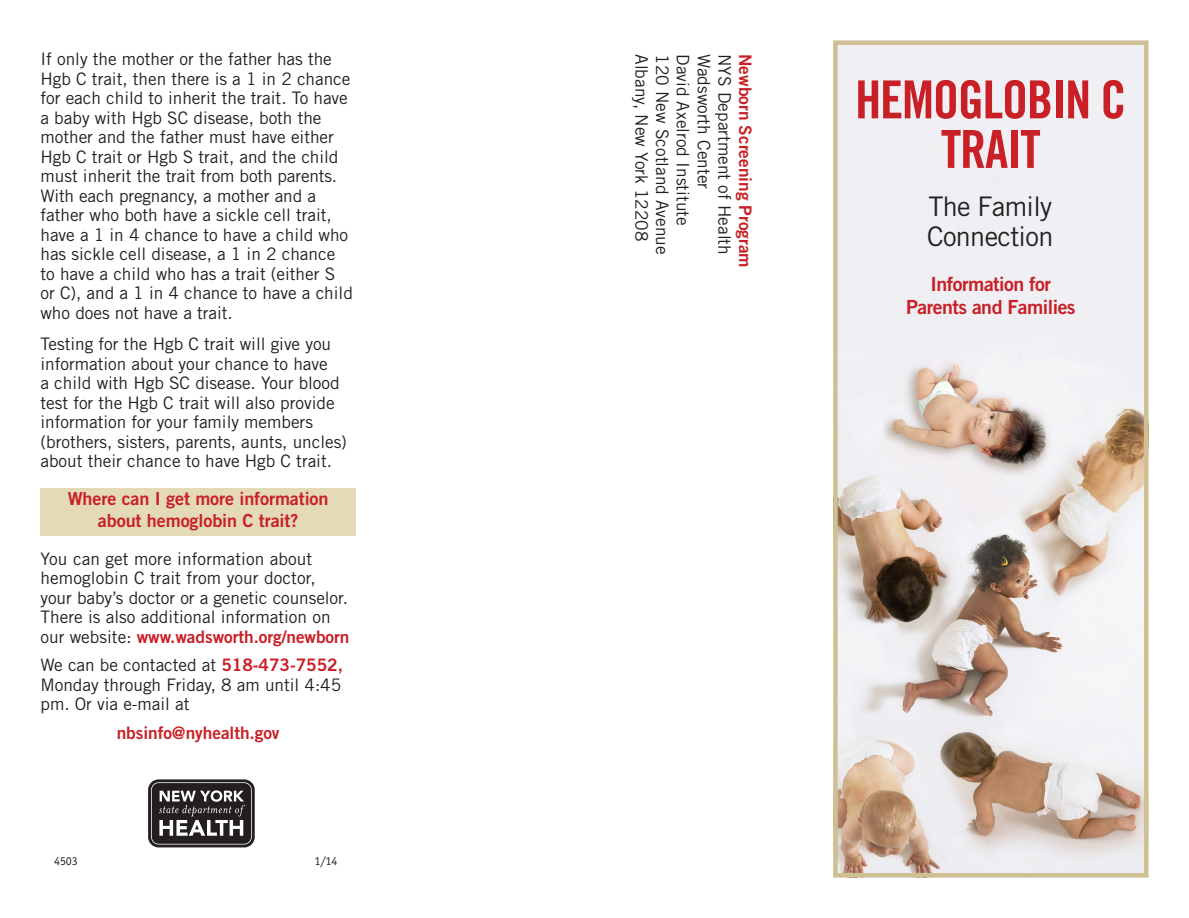
<style>
.page{position:relative;width:1189px;height:918px;background:#fff}
.page>*{position:absolute;margin:0;border:0;box-sizing:border-box;transform-origin:0 0}
.t1{font:52.5px/49.5px "Trade Gothic LT Std Bd Cn 20";letter-spacing:-.025em;color:#c82026;text-align:center}
.t2{font:27px/29.5px "Trade Gothic LT Std";letter-spacing:-.025em;color:#231f20}
.t3{font:19.5px/23.4px "Trade Gothic LT Std Bd 2";letter-spacing:-.025em;color:#c82026;text-align:center}
.t4{font:18px/21.6px "Trade Gothic LT Std Bd 2";letter-spacing:-.005em;color:#c82026;text-align:center}
.t5{font:17.25px/19.5px "Trade Gothic LT Std";letter-spacing:-.005em;color:#231f20}
.t6{font:17.25px "Trade Gothic LT Std Bd 2";letter-spacing:-.005em;color:#c82026}
.t7{font:12px "Officina Sans";letter-spacing:-.005em;color:#231f20}
.s1{font-family:"Trade Gothic LT Std";color:#231f20}
.s2{font-family:"Trade Gothic LT Std Bd 2";color:#c82026}
</style>
<div class="page">
<div style="left:40px;top:488px;width:316px;height:48px;background:#e5dab7"></div>
<img style="left:838px;top:45px;width:305px;height:828px">
<div style="left:833px;top:40px;width:315px;height:838px;border:4px solid #cfc094"></div>
<div style="left:149px;top:781px;width:104px;height:65px;background:#231f20;border-radius:9px"></div>
<div style="left:147px;top:779px;width:108px;height:69px;border:4px solid #fff;border-radius:9px"></div>
<div style="left:148px;top:779px;width:107px;height:68px;border:3px solid #231f20;border-radius:9px"></div>
<svg style="left:159px;top:790px;width:86px;height:46px"></svg>
<p class="t5" style="left:40px;top:49px;width:314px">If only the mother or the father has the Hgb C trait, then there is a 1 in 2 chance for each child to inherit the trait. To have a baby with Hgb SC disease, both the mother and the father must have either Hgb C trait or Hgb S trait, and the child must inherit the trait from both parents.<br>With each pregnancy, a mother and a father who both have a sickle cell trait, have a 1 in 4 chance to have a child who has sickle cell disease, a 1 in 2 chance to have a child who has a trait (either S or C), and a 1 in 4 chance to have a child who does not have a trait.</p>
<p class="t5" style="left:40px;top:334px;width:308px">Testing for the Hgb C trait will give you information about your chance to have<br>a child with Hgb SC disease. Your blood test for the Hgb C trait will also provide information for your family members (brothers, sisters, parents, aunts, uncles) about their chance to have Hgb C trait.</p>
<p class="t4" style="left:68px;top:488px;width:262px">Where can I get more information about hemoglobin C trait?</p>
<p class="t5" style="left:40px;top:548px;width:309px">You can get more information about hemoglobin C trait from your doctor, your baby’s doctor or a genetic counselor.<br>There is also additional information on</p>
<p class="t6" style="left:40px;top:626px;width:310px"><span class="s1">our website:</span> www.wadsworth.org/newborn</p>
<p class="t5" style="left:40px;top:655px;width:304px;text-align:justify">We can be contacted at <span class="s2">518-473-7552, </span>Monday through Friday, 8 am until 4:45 pm. Or via e-mail at</p>
<p class="t6" style="left:117px;top:722px;width:164px">nbsinfo@nyhealth.gov</p>
<p class="t7" style="left:54px;top:854px;width:25px">4503</p>
<p class="t7" style="left:314px;top:854px;width:25px">1/14</p>
<p class="t5" style="left:651px;top:54px;width:189px;rotate:90deg">Albany, New York 12208</p>
<p class="t5" style="left:672px;top:54px;width:202px;rotate:90deg">120 New Scotland Avenue</p>
<p class="t5" style="left:693px;top:54px;width:173px;rotate:90deg">David Axelrod Institute</p>
<p class="t5" style="left:713px;top:54px;width:136px;rotate:90deg">Wadsworth Center</p>
<p class="t5" style="left:734px;top:54px;width:202px;rotate:90deg">NYS Department of Health</p>
<p class="t6" style="left:755px;top:54px;width:215px;rotate:90deg">Newborn Screening Program</p>
<h1 class="t1" style="left:854px;top:74px;width:273px">HEMOGLOBIN C<br>TRAIT</h1>
<h2 class="t2" style="left:927px;top:191px;width:127px">The Family<br>Connection</h2>
<p class="t3" style="left:905px;top:272px;width:171px">Information for<br>Parents and Families</p>
</div>
